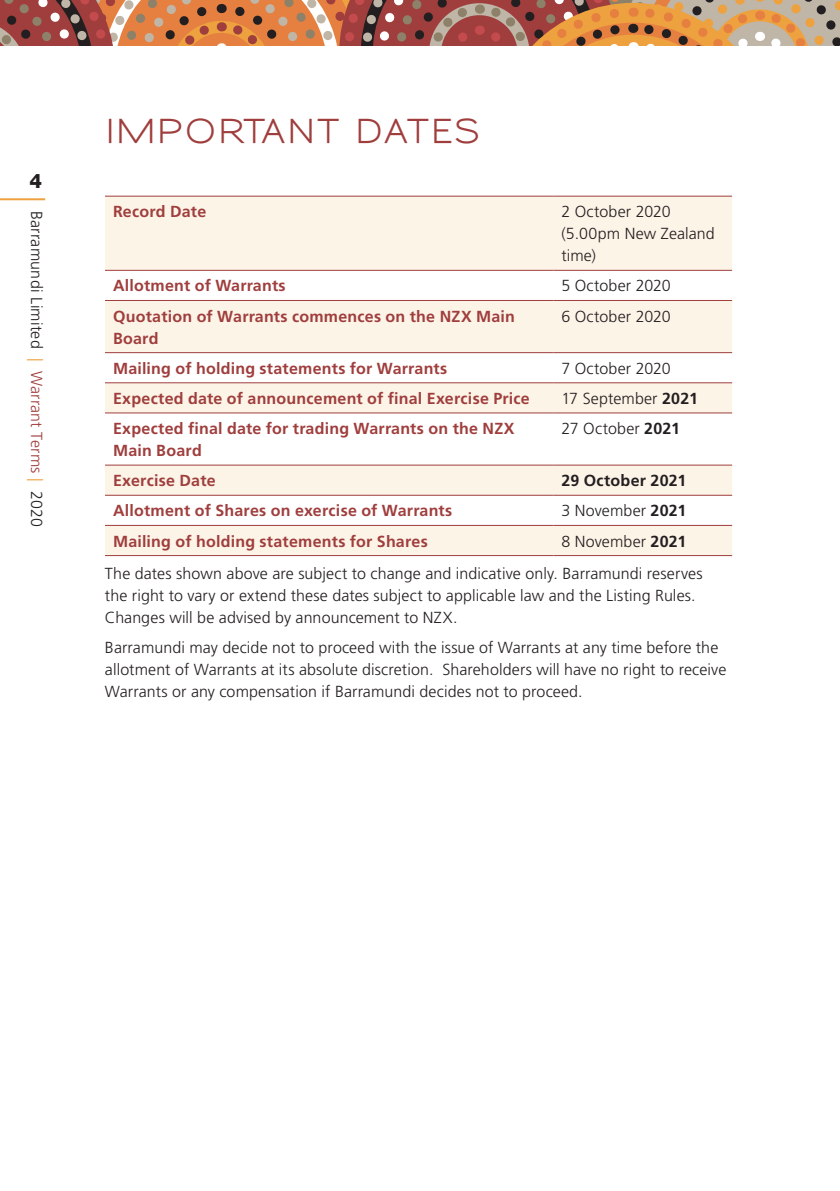
<style>
.page{position:relative;width:840px;height:1191px;background:#fff}
.page>*{position:absolute;margin:0;border:0;box-sizing:border-box;transform-origin:0 0}
.t1{font:700 32px "Sansumi";letter-spacing:.04em;color:#9f3e3d}
.t2{font:800 20px "Helvetica Neue LT Std";color:#231f20}
.t3{font:300 16px/22px "Frutiger LT Std";letter-spacing:.005em;color:#231f20}
.t4{font:700 16px/22px "Frutiger LT Std";letter-spacing:.01em;color:#9f3e3d}
.t5{font:700 16px "Frutiger LT Std";letter-spacing:.015em;color:#231f20}
.s1{color:#eea13f}
.s2{color:#9f3e3d}
.s3{font-weight:700}
</style>
<div class="page">
<svg style="left:0;top:0;width:840px;height:46px"></svg>
<svg style="left:105px;top:197px;width:626px;height:358px;fill:#fdf4e8"></svg>
<hr style="left:105px;top:196px;width:448px;height:1px;background:#9f3e3d">
<hr style="left:553px;top:196px;width:178px;height:1px;background:#9f3e3d">
<hr style="left:105px;top:270px;width:448px;height:1px;background:#9f3e3d">
<hr style="left:553px;top:270px;width:178px;height:1px;background:#9f3e3d">
<hr style="left:105px;top:300px;width:448px;height:1px;background:#9f3e3d">
<hr style="left:553px;top:300px;width:178px;height:1px;background:#9f3e3d">
<hr style="left:105px;top:352px;width:448px;height:1px;background:#9f3e3d">
<hr style="left:553px;top:352px;width:178px;height:1px;background:#9f3e3d">
<hr style="left:105px;top:382px;width:448px;height:1px;background:#9f3e3d">
<hr style="left:553px;top:382px;width:178px;height:1px;background:#9f3e3d">
<hr style="left:105px;top:412px;width:448px;height:1px;background:#9f3e3d">
<hr style="left:553px;top:412px;width:178px;height:1px;background:#9f3e3d">
<hr style="left:105px;top:464px;width:448px;height:1px;background:#9f3e3d">
<hr style="left:553px;top:464px;width:178px;height:1px;background:#9f3e3d">
<hr style="left:105px;top:495px;width:448px;height:1px;background:#9f3e3d">
<hr style="left:553px;top:495px;width:178px;height:1px;background:#9f3e3d">
<hr style="left:105px;top:525px;width:448px;height:1px;background:#9f3e3d">
<hr style="left:553px;top:525px;width:178px;height:1px;background:#9f3e3d">
<hr style="left:105px;top:555px;width:448px;height:1px;background:#9f3e3d">
<hr style="left:553px;top:555px;width:178px;height:1px;background:#9f3e3d">
<hr style="left:0;top:198px;width:45px;height:2px;background:#eea13f">
<p class="t2" style="left:30px;top:169px;width:14px">4</p>
<p class="t3" style="left:47px;top:211px;width:317px;rotate:90deg">Barramundi Limited <span class="s1">|</span> <span class="s2">Warrant Terms</span> <span class="s1">|</span> 2020</p>
<h1 class="t1" style="left:105px;top:113px;width:376px">IMPORTANT DATES</h1>
<p class="t4" style="left:113px;top:201px;width:95px">Record Date</p>
<p class="t3" style="left:561px;top:201px;width:155px">2 October 2020 (5.00pm New Zealand time)</p>
<p class="t4" style="left:113px;top:275px;width:174px">Allotment of Warrants</p>
<p class="t3" style="left:561px;top:275px;width:111px">5 October 2020</p>
<p class="t4" style="left:113px;top:305px;width:403px">Quotation of Warrants commences on the NZX Main<br>Board</p>
<p class="t3" style="left:561px;top:305px;width:111px">6 October 2020</p>
<p class="t4" style="left:113px;top:357px;width:335px">Mailing of holding statements for Warrants</p>
<p class="t3" style="left:561px;top:357px;width:111px">7 October 2020</p>
<p class="t4" style="left:113px;top:387px;width:418px">Expected date of announcement of final Exercise Price</p>
<p class="t3" style="left:561px;top:387px;width:138px">17 September <span class="s3">2021</span></p>
<p class="t4" style="left:113px;top:417px;width:403px">Expected final date for trading Warrants on the NZX<br>Main Board</p>
<p class="t3" style="left:561px;top:418px;width:120px">27 October <span class="s3">2021</span></p>
<p class="t4" style="left:113px;top:470px;width:104px">Exercise Date</p>
<p class="t5" style="left:561px;top:471px;width:126px">29 October 2021</p>
<p class="t4" style="left:113px;top:500px;width:340px">Allotment of Shares on exercise of Warrants</p>
<p class="t3" style="left:561px;top:500px;width:127px">3 November <span class="s3">2021</span></p>
<p class="t4" style="left:113px;top:530px;width:316px">Mailing of holding statements for Shares</p>
<p class="t3" style="left:105px;top:525px;width:599px;line-height:32px;text-indent:456px">8 November <span class="s3">2021<br></span>The dates shown above are subject to change and indicative only. Barramundi reserves</p>
<p class="t3" style="left:105px;top:584px;width:592px">the right to vary or extend these dates subject to applicable law and the Listing Rules.<br>Changes will be advised by announcement to NZX.</p>
<p class="t3" style="left:105px;top:637px;width:622px">Barramundi may decide not to proceed with the issue of Warrants at any time before the allotment of Warrants at its absolute discretion. Shareholders will have no right to receive<br>Warrants or any compensation if Barramundi decides not to proceed.</p>
</div>
